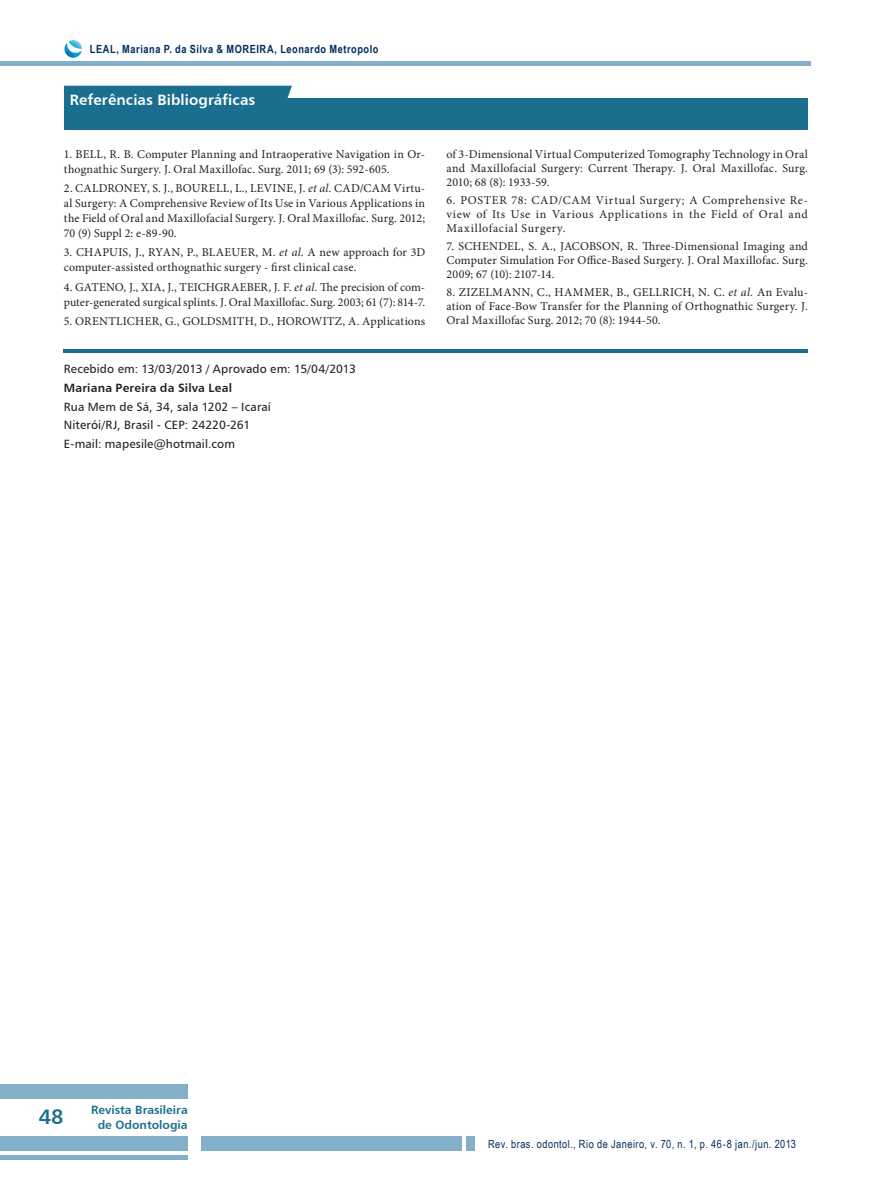
<style>
.page{position:relative;width:893px;height:1191px;background:#fff}
.page>*{position:absolute;margin:0;border:0;box-sizing:border-box;transform-origin:0 0}
.t1{font:21px "Humanist 777 BT Bold B";color:#1a6f8e}
.COLUNA_FIXA{font:15px "Humanist 777 BT Bold B";letter-spacing:.005em;color:#fff}
.COLUNA_FIXA-2{font:12px/14px "Minion Pro";letter-spacing:.015em;color:#231f20;text-align:justify}
.COLUNA_FIXA-3{font:12px "Humanist 777 BT Roman B";letter-spacing:.01em;color:#231f20}
.t2{font:12px "Humanist 777 BT Bold B";color:#1a6f8e}
.COLUNA_FIXA-4{font:12px "Humanist 777 BT Bold B";letter-spacing:.015em;color:#231f20}
.COLUNA_FIXA-5{font:11.25px "Arial Narrow";letter-spacing:.045em;color:#002d5e}
.COLUNA_FIXA-6{font:700 11.25px "Arial Narrow";letter-spacing:.05em;color:#002d5e}
.s1{font-style:italic}
</style>
<div class="page">
<div style="left:0;top:1084px;width:187px;height:14px;background:#84afc9"></div>
<div style="left:0;top:1136px;width:187px;height:14px;background:#84afc9"></div>
<hr style="left:0;top:1155px;width:187px;height:4px;background:#84afc9">
<div style="left:201px;top:1136px;width:261px;height:14px;background:#84afc9"></div>
<div style="left:466px;top:1136px;width:8px;height:14px;background:#84afc9"></div>
<div style="left:64px;top:99px;width:744px;height:31px;background:#1a6f8e"></div>
<div style="left:64px;top:86px;width:228px;height:13px;background:#1a6f8e"></div>
<hr style="left:64px;top:350px;width:744px;height:3px;background:#1a6f8e">
<div style="left:0;top:61px;width:811px;height:5px;background:#84afc9"></div>
<img style="left:64px;top:41px;width:18px;height:17px">
<p class="COLUNA_FIXA-6" style="left:90px;top:40px;width:290px">LEAL, Mariana P. da Silva &amp; MOREIRA, Leonardo Metropolo</p>
<p class="COLUNA_FIXA" style="left:70px;top:90px;width:187px">Referências Bibliográficas</p>
<p class="COLUNA_FIXA-2" style="left:64px;top:146px;width:363px;line-height:15px">1. BELL, R. B. Computer Planning and Intraoperative Navigation in Or&shy;thognathic Surgery. J. Oral Maxillofac. Surg. 2011; 69 (3): 592-605.</p>
<p class="COLUNA_FIXA-2" style="left:64px;top:181px;width:363px;line-height:15px">2. CALDRONEY, S. J., BOURELL, L., LEVINE, J. <span class="s1">et al.</span> CAD/CAM Virtu&shy;al Surgery: A Comprehensive Review of Its Use in Various Applications in the Field of Oral and Maxillofacial Surgery. J. Oral Maxillofac. Surg. 2012; 70 (9) Suppl 2: e-89-90.</p>
<p class="COLUNA_FIXA-2" style="left:64px;top:245px;width:363px;line-height:15px">3. CHAPUIS, J., RYAN, P., BLAEUER, M. <span class="s1">et al.</span> A new approach for 3D computer-assisted orthognathic surgery - first clinical case.</p>
<p class="COLUNA_FIXA-2" style="left:64px;top:279px;width:363px;line-height:15px">4. GATENO, J., XIA, J., TEICHGRAEBER, J. F. <span class="s1">et al.</span> The precision of com&shy;puter-generated surgical splints. J. Oral Maxillofac. Surg. 2003; 61 (7): 814-7.</p>
<p class="COLUNA_FIXA-2" style="left:64px;top:314px;width:363px">5. ORENTLICHER, G., GOLDSMITH, D., HOROWITZ, A. Applications</p>
<p class="COLUNA_FIXA-3" style="left:64px;top:361px;width:294px">Recebido em: 13/03/2013 / Aprovado em: 15/04/2013</p>
<p class="COLUNA_FIXA-4" style="left:64px;top:380px;width:170px">Mariana Pereira da Silva Leal</p>
<p class="COLUNA_FIXA-3" style="left:64px;top:399px;width:209px">Rua Mem de Sá, 34, sala 1202 – Icaraí</p>
<p class="COLUNA_FIXA-3" style="left:64px;top:417px;width:188px">Niterói/RJ, Brasil - CEP: 24220-261</p>
<p class="COLUNA_FIXA-3" style="left:64px;top:436px;width:173px">E-mail: mapesile@hotmail.com</p>
<p class="COLUNA_FIXA-2" style="left:446px;top:147px;width:363px">of 3-Dimensional Virtual Computerized Tomography Technology in Oral and Maxillofacial Surgery: Current Therapy. J. Oral Maxillofac. Surg.<br>2010; 68 (8): 1933-59.</p>
<p class="COLUNA_FIXA-2" style="left:446px;top:193px;width:363px">6. POSTER 78: CAD/CAM Virtual Surgery; A Comprehensive Re&shy;view of Its Use in Various Applications in the Field of Oral and Maxillofacial Surgery.</p>
<p class="COLUNA_FIXA-2" style="left:446px;top:239px;width:363px">7. SCHENDEL, S. A., JACOBSON, R. Three-Dimensional Imaging and Computer Simulation For Office-Based Surgery. J. Oral Maxillofac. Surg.<br>2009; 67 (10): 2107-14.</p>
<p class="COLUNA_FIXA-2" style="left:446px;top:285px;width:363px">8. ZIZELMANN, C., HAMMER, B., GELLRICH, N. C. <span class="s1">et al.</span> An Evalu&shy;ation of Face-Bow Transfer for the Planning of Orthognathic Surgery. J.<br>Oral Maxillofac Surg. 2012; 70 (8): 1944-50.</p>
<p class="t1" style="left:39px;top:1103px;width:26px">48</p>
<p class="t2" style="left:91px;top:1101px;width:98px">Revista Brasileira</p>
<p class="t2" style="left:98px;top:1116px;width:92px">de Odontologia</p>
<p class="COLUNA_FIXA-5" style="left:488px;top:1135px;width:309px">Rev. bras. odontol., Rio de Janeiro, v. 70, n. 1, p. 46-8 jan./jun. 2013</p>
</div>
